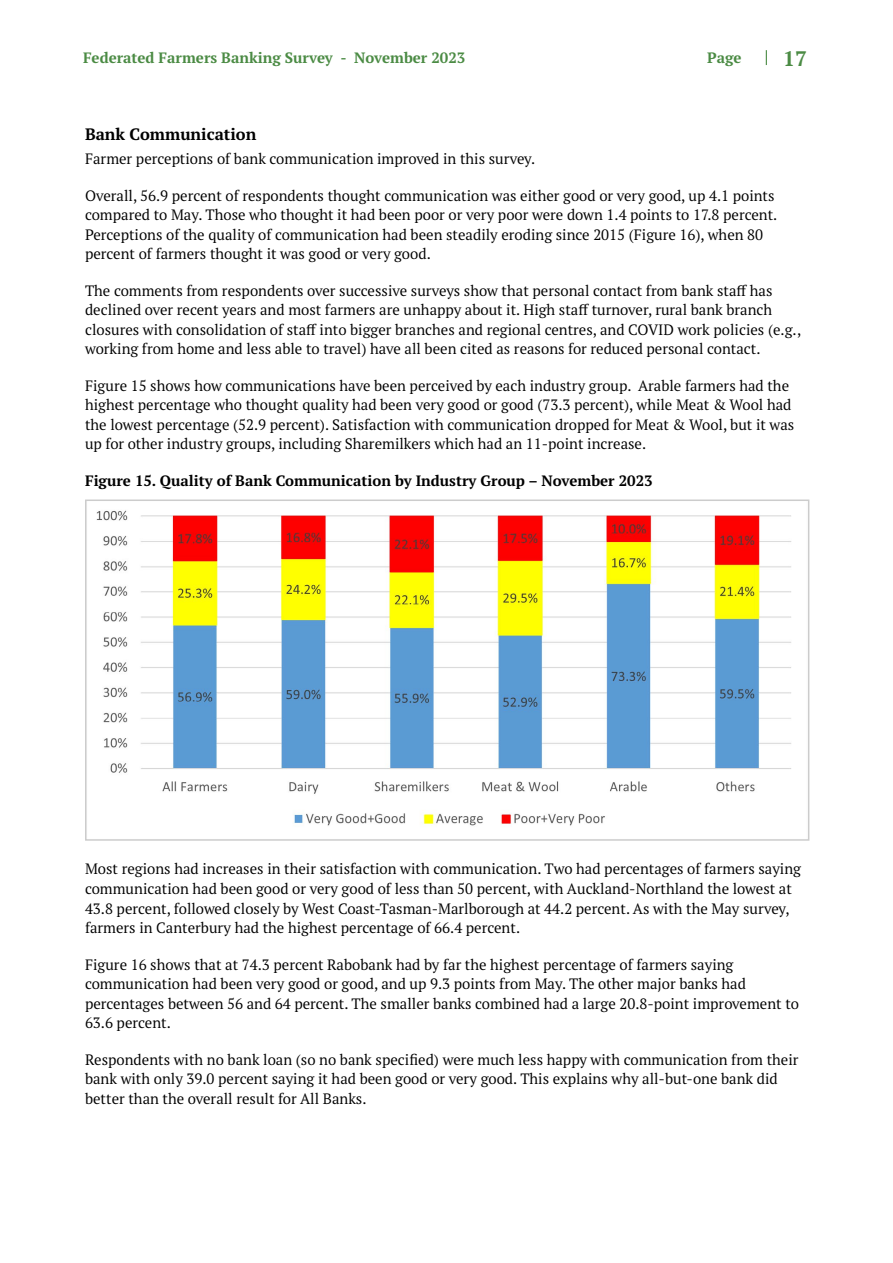
<style>
.page{position:relative;width:893px;height:1263px;background:#fff}
.page>*{position:absolute;margin:0;border:0;box-sizing:border-box;transform-origin:0 0}
.t1{font:700 21px "PT Serif Pro";color:#4b8b44}
.t2{font:700 16.5px "PT Serif Pro";color:#000}
.t3{font:15px/19.5px "PT Serif Pro";color:#000}
.t4{font:700 15px "PT Serif Pro";color:#000}
.t5{font:700 15px "PT Serif Pro";color:#4b8b44}
</style>
<div class="page">
<svg style="left:766px;top:50px;width:1px;height:15px"></svg>
<img style="left:96px;top:510px;width:695px;height:316px">
<div style="left:85px;top:499px;width:724px;height:342px;border:2px solid #ccc"></div>
<p class="t5" style="left:83px;top:48px;width:384px">Federated Farmers Banking Survey - November 2023</p>
<p class="t5" style="left:707px;top:48px;width:36px">Page</p>
<h1 class="t1" style="left:783px;top:44px;width:25px">17</h1>
<p class="t2" style="left:85px;top:123px;width:173px">Bank Communication</p>
<p class="t3" style="left:85px;top:149px;width:452px">Farmer perceptions of bank communication improved in this survey.</p>
<p class="t3" style="left:85px;top:185px;width:694px">Overall, 56.9 percent of respondents thought communication was either good or very good, up 4.1 points compared to May. Those who thought it had been poor or very poor were down 1.4 points to 17.8 percent.<br>Perceptions of the quality of communication had been steadily eroding since 2015 (Figure 16), when 80 percent of farmers thought it was good or very good.</p>
<p class="t3" style="left:85px;top:280px;width:718px">The comments from respondents over successive surveys show that personal contact from bank staff has declined over recent years and most farmers are unhappy about it. High staff turnover, rural bank branch closures with consolidation of staff into bigger branches and regional centres, and COVID work policies (e.g., working from home and less able to travel) have all been cited as reasons for reduced personal contact.</p>
<p class="t3" style="left:85px;top:375px;width:711px">Figure 15 shows how communications have been perceived by each industry group. Arable farmers had the highest percentage who thought quality had been very good or good (73.3 percent), while Meat &amp; Wool had the lowest percentage (52.9 percent). Satisfaction with communication dropped for Meat &amp; Wool, but it was up for other industry groups, including Sharemilkers which had an 11-point increase.</p>
<p class="t4" style="left:85px;top:470px;width:569px">Figure 15. Quality of Bank Communication by Industry Group – November 2023</p>
<p class="t3" style="left:85px;top:859px;width:718px">Most regions had increases in their satisfaction with communication. Two had percentages of farmers saying communication had been good or very good of less than 50 percent, with Auckland-Northland the lowest at 43.8 percent, followed closely by West Coast-Tasman-Marlborough at 44.2 percent. As with the May survey, farmers in Canterbury had the highest percentage of 66.4 percent.</p>
<p class="t3" style="left:85px;top:954px;width:715px">Figure 16 shows that at 74.3 percent Rabobank had by far the highest percentage of farmers saying communication had been very good or good, and up 9.3 points from May. The other major banks had percentages between 56 and 64 percent. The smaller banks combined had a large 20.8-point improvement to 63.6 percent.</p>
<p class="t3" style="left:85px;top:1049px;width:715px">Respondents with no bank loan (so no bank specified) were much less happy with communication from their bank with only 39.0 percent saying it had been good or very good. This explains why all-but-one bank did better than the overall result for All Banks.</p>
</div>
